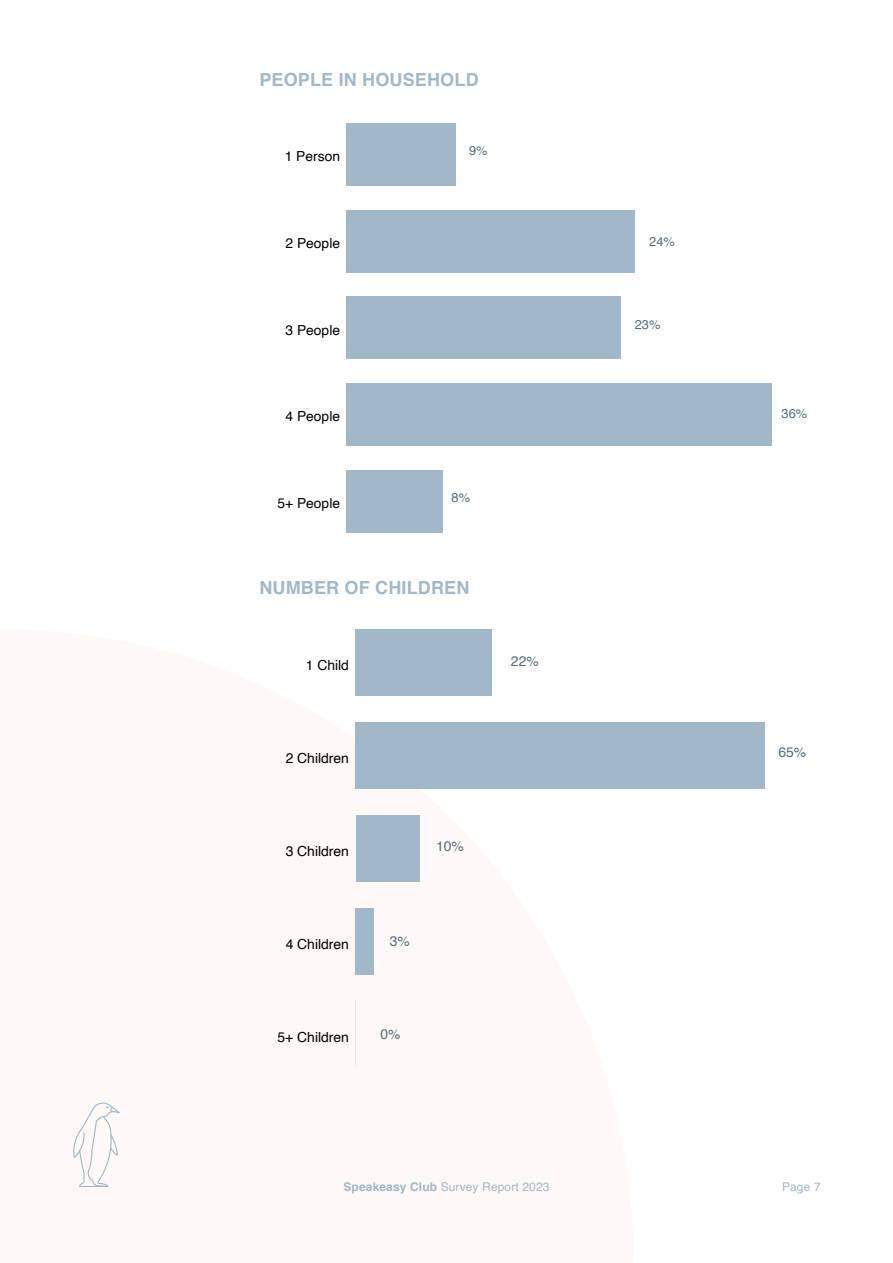
<style>
.page{position:relative;width:893px;height:1263px;background:#fff}
.page>*{position:absolute;margin:0;border:0;box-sizing:border-box;transform-origin:0 0}
.t1{font:700 18px "Helvetica";letter-spacing:.01em;color:#a1b8c8}
.t2{font:13.95px "Helvetica";color:#000}
.t3{font:13.95px "Helvetica";color:#566b7a}
.t4{font:13.8px "Helvetica";color:#000}
.t5{font:12.75px "Helvetica";color:#566b7a}
.t6{font:12px "Helvetica";letter-spacing:.01em;color:#a1b8c8}
.s1{font-weight:700}
</style>
<div class="page">
<svg style="left:73px;top:1102px;width:47px;height:85px"></svg>
<div style="left:346px;top:123px;width:110px;height:63px;background:#a1b8c8"></div>
<div style="left:346px;top:210px;width:288px;height:62px;background:#a1b8c8"></div>
<div style="left:346px;top:296px;width:275px;height:63px;background:#a1b8c8"></div>
<div style="left:346px;top:383px;width:425px;height:62px;background:#a1b8c8"></div>
<div style="left:346px;top:470px;width:96px;height:62px;background:#a1b8c8"></div>
<div style="left:356px;top:629px;width:136px;height:67px;background:#a1b8c8"></div>
<div style="left:356px;top:722px;width:409px;height:66px;background:#a1b8c8"></div>
<div style="left:356px;top:815px;width:63px;height:66px;background:#a1b8c8"></div>
<div style="left:356px;top:907px;width:18px;height:67px;background:#a1b8c8"></div>
<p class="t1" style="left:259px;top:65px;width:221px">PEOPLE IN HOUSEHOLD</p>
<p class="t4" style="left:285px;top:146px;width:57px">1 Person</p>
<p class="t4" style="left:286px;top:232px;width:56px">2 People</p>
<p class="t4" style="left:286px;top:319px;width:56px">3 People</p>
<p class="t4" style="left:286px;top:406px;width:56px">4 People</p>
<p class="t4" style="left:277px;top:492px;width:64px">5+ People</p>
<p class="t5" style="left:469px;top:140px;width:20px">9%</p>
<p class="t5" style="left:452px;top:487px;width:20px">8%</p>
<p class="t1" style="left:259px;top:573px;width:212px">NUMBER OF CHILDREN</p>
<p class="t2" style="left:306px;top:654px;width:45px">1 Child</p>
<p class="t3" style="left:511px;top:650px;width:29px">22%</p>
<p class="t2" style="left:286px;top:747px;width:65px">2 Children</p>
<p class="t2" style="left:286px;top:840px;width:65px">3 Children</p>
<p class="t3" style="left:436px;top:835px;width:29px">10%</p>
<p class="t2" style="left:286px;top:933px;width:65px">4 Children</p>
<p class="t3" style="left:390px;top:930px;width:22px">3%</p>
<p class="t2" style="left:278px;top:1026px;width:73px">5+ Children</p>
<p class="t3" style="left:380px;top:1023px;width:22px">0%</p>
<p class="t5" style="left:649px;top:232px;width:27px">24%</p>
<p class="t5" style="left:635px;top:315px;width:27px">23%</p>
<p class="t5" style="left:782px;top:403px;width:27px">36%</p>
<p class="t3" style="left:778px;top:741px;width:29px">65%</p>
<p class="t6" style="left:343px;top:1177px;width:207px"><span class="s1">Speakeasy Club</span> Survey Report 2023</p>
<p class="t6" style="left:782px;top:1177px;width:40px">Page 7</p>
</div>
